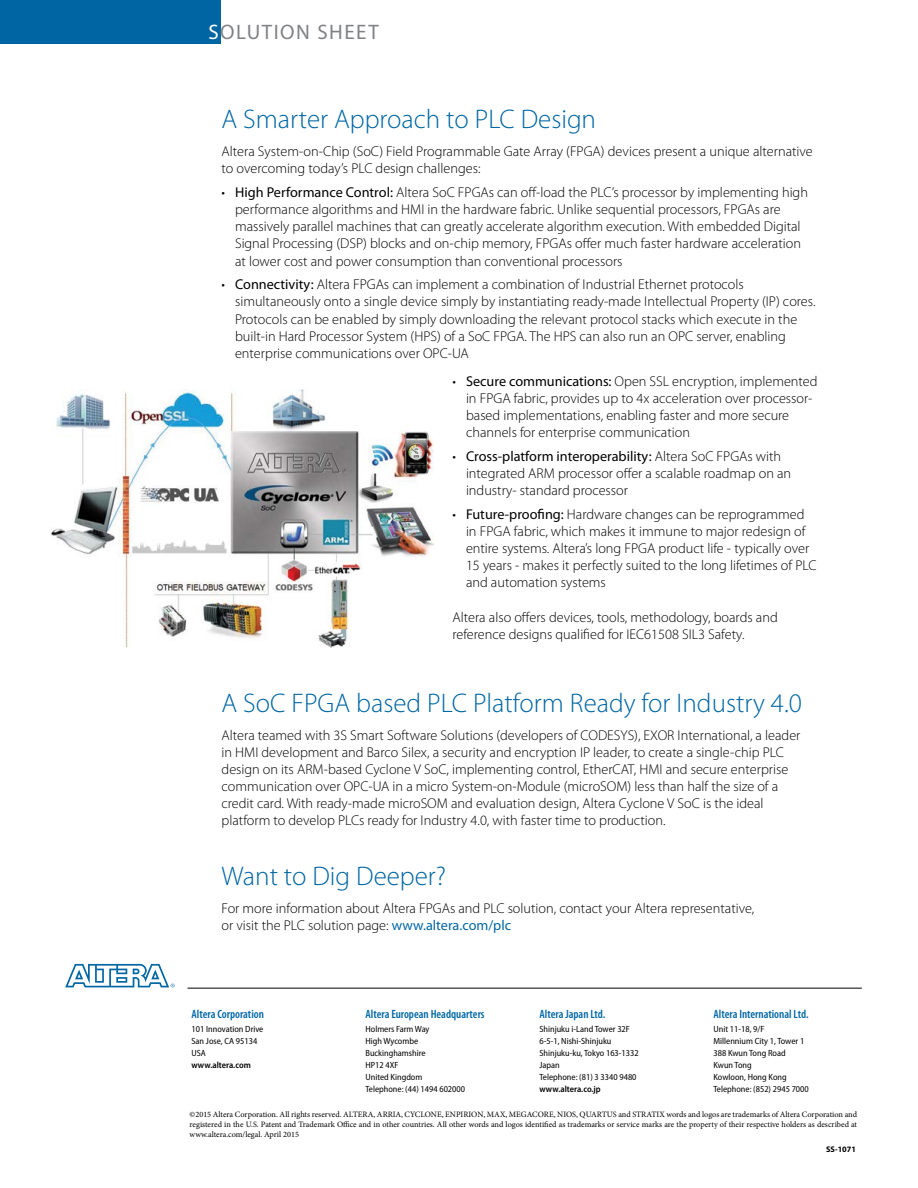
<style>
.page{position:relative;width:918px;height:1188px;background:#fff}
.page>*{position:absolute;margin:0;border:0;box-sizing:border-box;transform-origin:0 0}
.t1{font:300 27px "Myriad Pro";color:#0066a3}
.t2{font:21px "Myriad Pro";letter-spacing:.07em;color:#808285}
.t3{font:300 14.25px/17.1px "Myriad Pro";color:#000}
.t4{font:600 condensed 12px "Myriad Pro";color:#0067a5}
.t5{font:semi-condensed 9px/12px "Myriad Pro";color:#000}
.t6{font:600 semi-condensed 9px "Myriad Pro";color:#000}
.t7{font:8.25px/9.8px "Minion Pro";color:#000;text-align:justify}
.t8{font:700 8.25px "Myriad Pro";color:#000}
.s1{color:#fff}
.s2{font-weight:400}
.s3{font-weight:400;color:#0067a5}
</style>
<div class="page">
<div style="left:0;top:0;width:220px;height:44px;background:#0066a3"></div>
<hr style="left:188px;top:988px;width:674px;height:1px;background:#000">
<svg style="left:65px;top:964px;width:110px;height:24px"></svg>
<img style="left:51px;top:390px;width:383px;height:258px">
<h2 class="t2" style="left:208px;top:19px;width:172px"><span class="s1">S</span>OLUTION SHEET</h2>
<h1 class="t1" style="left:222px;top:103px;width:376px">A Smarter Approach to PLC Design</h1>
<p class="t3" style="left:222px;top:143px;width:593px">Altera System-on-Chip (SoC) Field Programmable Gate Array (FPGA) devices present a unique alternative to overcoming today’s PLC design challenges:</p>
<p class="t3" style="left:235px;top:184px;width:574px;text-indent:-13px">• <span class="s2">High Performance Control:</span> Altera SoC FPGAs can off-load the PLC’s processor by implementing high performance algorithms and HMI in the hardware fabric. Unlike sequential processors, FPGAs are massively parallel machines that can greatly accelerate algorithm execution. With embedded Digital Signal Processing (DSP) blocks and on-chip memory, FPGAs offer much faster hardware acceleration at lower cost and power consumption than conventional processors</p>
<p class="t3" style="left:235px;top:276px;width:582px;text-indent:-13px">• <span class="s2">Connectivity:</span> Altera FPGAs can implement a combination of Industrial Ethernet protocols simultaneously onto a single device simply by instantiating ready-made Intellectual Property (IP) cores.<br>Protocols can be enabled by simply downloading the relevant protocol stacks which execute in the built-in Hard Processor System (HPS) of a SoC FPGA. The HPS can also run an OPC server, enabling enterprise communications over OPC-UA</p>
<p class="t3" style="left:466px;top:372px;width:353px;text-indent:-13px">• <span class="s2">Secure communications:</span> Open SSL encryption, implemented in FPGA fabric, provides up to 4x acceleration over processor&shy;based implementations, enabling faster and more secure channels for enterprise communication</p>
<p class="t3" style="left:466px;top:447px;width:327px;text-indent:-13px">• <span class="s2">Cross-platform interoperability:</span> Altera SoC FPGAs with integrated ARM processor offer a scalable roadmap on an industry- standard processor</p>
<p class="t3" style="left:466px;top:505px;width:352px;text-indent:-13px">• <span class="s2">Future-proofing:</span> Hardware changes can be reprogrammed in FPGA fabric, which makes it immune to major redesign of entire systems. Altera’s long FPGA product life - typically over 15 years - makes it perfectly suited to the long lifetimes of PLC and automation systems</p>
<p class="t3" style="left:453px;top:608px;width:327px">Altera also offers devices, tools, methodology, boards and reference designs qualified for IEC61508 SIL3 Safety.</p>
<h1 class="t1" style="left:222px;top:687px;width:582px">A SoC FPGA based PLC Platform Ready for Industry 4.0</h1>
<p class="t3" style="left:222px;top:726px;width:580px">Altera teamed with 3S Smart Software Solutions (developers of CODESYS), EXOR International, a leader in HMI development and Barco Silex, a security and encryption IP leader, to create a single-chip PLC design on its ARM-based Cyclone V SoC, implementing control, EtherCAT, HMI and secure enterprise communication over OPC-UA in a micro System-on-Module (microSOM) less than half the size of a credit card. With ready-made microSOM and evaluation design, Altera Cyclone V SoC is the ideal platform to develop PLCs ready for Industry 4.0, with faster time to production.</p>
<h1 class="t1" style="left:222px;top:860px;width:226px">Want to Dig Deeper?</h1>
<p class="t3" style="left:222px;top:900px;width:534px">For more information about Altera FPGAs and PLC solution, contact your Altera representative, or visit the PLC solution page: <span class="s3">www.altera.com/plc</span></p>
<p class="t4" style="left:714px;top:1006px;width:97px">Altera International Ltd.</p>
<p class="t5" style="left:714px;top:1023px;width:97px">Unit 11-18, 9/F<br>Millennium City 1, Tower 1<br>388 Kwun Tong Road<br>Kwun Tong<br>Kowloon, Hong Kong<br>Telephone: (852) 2945 7000</p>
<p class="t7" style="left:190px;top:1110px;width:669px">©2015 Altera Corporation. All rights reserved. ALTERA, ARRIA, CYCLONE, ENPIRION, MAX, MEGACORE, NIOS, QUARTUS and STRATIX words and logos are trademarks of Altera Corporation and registered in the U.S. Patent and Trademark Office and in other countries. All other words and logos identified as trademarks or service marks are the property of their respective holders as described at www.altera.com/legal. April 2015</p>
<p class="t4" style="left:192px;top:1006px;width:74px">Altera Corporation</p>
<p class="t5" style="left:192px;top:1023px;width:73px">101 Innovation Drive<br>San Jose, CA 95134<br>USA</p>
<p class="t6" style="left:192px;top:1059px;width:61px">www.altera.com</p>
<p class="t4" style="left:366px;top:1006px;width:121px">Altera European Headquarters</p>
<p class="t5" style="left:366px;top:1023px;width:101px">Holmers Farm Way<br>High Wycombe<br>Buckinghamshire<br>HP12 4XF<br>United Kingdom<br>Telephone: (44) 1494 602000</p>
<p class="t4" style="left:540px;top:1006px;width:67px">Altera Japan Ltd.</p>
<p class="t5" style="left:540px;top:1023px;width:101px">Shinjuku i-Land Tower 32F<br>6-5-1, Nishi-Shinjuku<br>Shinjuku-ku, Tokyo 163-1332<br>Japan<br>Telephone: (81) 3 3340 9480</p>
<p class="t6" style="left:540px;top:1083px;width:63px">www.altera.co.jp</p>
<p class="t8" style="left:826px;top:1144px;width:31px">SS-1071</p>
</div>
